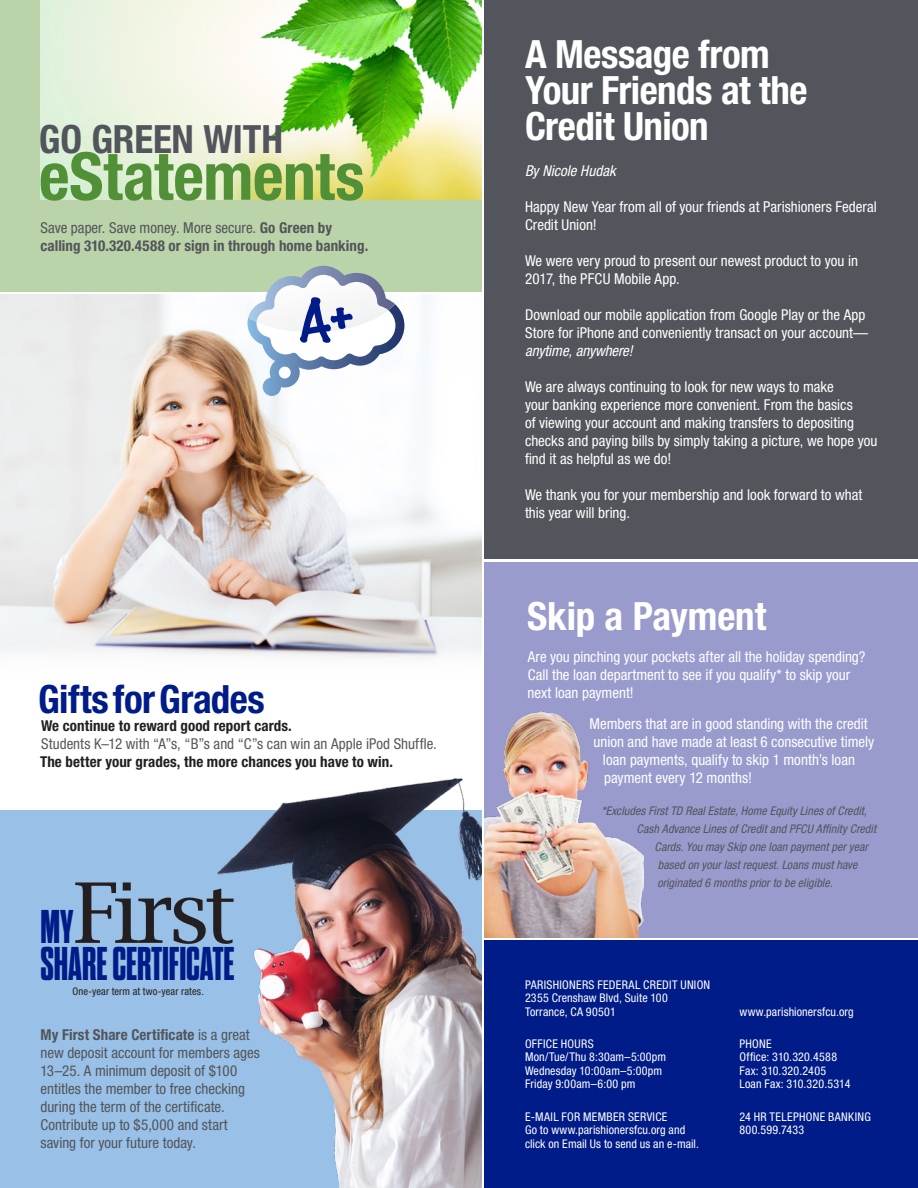
<style>
.page{position:relative;width:918px;height:1188px;background:#fff}
.page>*{position:absolute;margin:0;border:0;box-sizing:border-box;transform-origin:0 0}
.t1{font:83.55px "Lucida Bright";letter-spacing:-.065em;color:#231f20}
.story_title_white{font:700 condensed 66px "Helvetica Neue LT Std";letter-spacing:-.005em;color:#519037}
.t2{font:100 54px "Marker Felt";color:#001c88}
.t3{font:700 expanded 47.25px "Dharma Gothic M";color:#001c88}
.story_title_white-2{font:700 condensed 39px/36px "Helvetica Neue LT Std";letter-spacing:-.015em;color:#fff}
.t4{font:700 condensed 39px "Helvetica Neue LT Std";letter-spacing:-.015em;color:#001c88}
.story_title_white-3{font:700 condensed 39px "Helvetica Neue LT Std";letter-spacing:-.005em;color:#52555b}
.story_white{font:condensed 15px/18px "Helvetica Neue LT Std";color:#fff}
.t5{font:condensed 15px/18px "Helvetica Neue LT Std";color:#52555b}
.story_white-2{font:700 condensed 15px/18px "Helvetica Neue LT Std";letter-spacing:.005em;color:#52555b}
.t6{font:700 condensed 15px "Helvetica Neue LT Std";letter-spacing:.005em;color:#231f20}
.t7{font:condensed 15px "Helvetica Neue LT Std";letter-spacing:.005em;color:#57585a}
.t8{font:italic condensed 15px "Helvetica Neue LT Std";color:#fff}
.t9{font:condensed 12px/13.5px "Helvetica Neue LT Std";letter-spacing:.02em;color:#fff}
.story_white-3{font:italic condensed 12px "Helvetica Neue LT Std";letter-spacing:.005em;color:#52555b}
.t10{font:condensed 10.5px "Helvetica Neue LT Std";letter-spacing:.015em;color:#231f20}
.s1{font-weight:400}
.s2{font-weight:700}
.s3{font-style:italic}
</style>
<div class="page">
<div style="left:484px;top:940px;width:434px;height:248px;background:#001c88"></div>
<div style="left:484px;top:0;width:434px;height:559px;background:#52555b"></div>
<div style="left:484px;top:562px;width:434px;height:375px;background:#9a9bcd"></div>
<div style="left:0;top:0;width:482px;height:291px;background:#bad3a9"></div>
<img style="left:484px;top:711px;width:159px;height:226px">
<div style="left:0;top:810px;width:482px;height:378px;background:#99c0e6"></div>
<img style="left:0;top:294px;width:481px;height:363px">
<svg style="left:248px;top:266px;width:147px;height:130px"></svg>
<img style="left:40px;top:0;width:442px;height:200px">
<img style="left:217px;top:778px;width:265px;height:410px">
<p class="story_title_white-3" style="left:39px;top:115px;width:246px">GO GREEN WITH</p>
<p class="story_title_white" style="left:39px;top:136px;width:327px">eStatements</p>
<p class="story_white-2" style="left:40px;top:218px;width:329px"><span class="s1">Save paper. Save money. More secure.</span> Go Green by calling 310.320.4588 or sign in through home banking.</p>
<p class="t2" style="left:298px;top:278px;width:56px">A+</p>
<p class="t4" style="left:38px;top:675px;width:228px">GiftsforGrades</p>
<p class="t6" style="left:41px;top:717px;width:252px">We continue to reward good report cards.</p>
<p class="t7" style="left:41px;top:735px;width:397px">Students K–12 with “A”s, “B”s and “C”s can win an Apple iPod Shuffle.</p>
<p class="t6" style="left:40px;top:753px;width:355px">The better your grades, the more chances you have to win.</p>
<p class="t1" style="left:74px;top:865px;width:164px">First</p>
<p class="t3" style="left:40px;top:941px;width:196px">SHARE CERTIFICATE</p>
<p class="t3" style="left:40px;top:904px;width:35px">MY</p>
<p class="t10" style="left:72px;top:985px;width:133px">One-year term at two-year rates.</p>
<p class="t5" style="left:40px;top:1025px;width:221px"><span class="s2">My First Share Certificate</span> is a great new deposit account for members ages 13–25. A minimum deposit of $100 entitles the member to free checking during the term of the certificate.<br>Contribute up to $5,000 and start saving for your future today.</p>
<p class="story_title_white-2" style="left:525px;top:36px;width:284px">A Message from<br>Your Friends at the<br>Credit Union</p>
<p class="t8" style="left:525px;top:162px;width:92px">By Nicole Hudak</p>
<p class="story_white" style="left:525px;top:198px;width:353px">Happy New Year from all of your friends at Parishioners Federal<br>Credit Union!</p>
<p class="story_white" style="left:525px;top:252px;width:334px">We were very proud to present our newest product to you in<br>2017, the PFCU Mobile App.</p>
<p class="story_white" style="left:525px;top:306px;width:345px">Download our mobile application from Google Play or the App<br>Store for iPhone and conveniently transact on your account— <span class="s3">anytime, anywhere!</span></p>
<p class="story_white" style="left:525px;top:378px;width:354px">We are always continuing to look for new ways to make<br>your banking experience more convenient. From the basics<br>of viewing your account and making transfers to depositing checks and paying bills by simply taking a picture, we hope you find it as helpful as we do!</p>
<p class="story_white" style="left:525px;top:486px;width:339px">We thank you for your membership and look forward to what this year will bring.</p>
<p class="story_title_white-2" style="left:527px;top:598px;width:241px">Skip a Payment</p>
<p class="story_white" style="left:528px;top:647px;width:339px">Are you pinching your pockets after all the holiday spending?<br>Call the loan department to see if you qualify* to skip your next loan payment!</p>
<p class="story_white" style="left:589px;top:715px;width:280px">Members that are in good standing with the credit</p>
<p class="story_white" style="left:594px;top:733px;width:282px">union and have made at least 6 consecutive timely</p>
<p class="story_white" style="left:603px;top:751px;width:254px">loan payments, qualify to skip 1 month’s loan</p>
<p class="story_white" style="left:604px;top:769px;width:149px">payment every 12 months!</p>
<p class="story_white-3" style="left:602px;top:804px;width:267px">*Excludes First TD Real Estate, Home Equity Lines of Credit,</p>
<p class="story_white-3" style="left:637px;top:822px;width:241px">Cash Advance Lines of Credit and PFCU Affinity Credit</p>
<p class="story_white-3" style="left:655px;top:840px;width:215px">Cards. You may Skip one loan payment per year</p>
<p class="story_white-3" style="left:658px;top:858px;width:201px">based on your last request. Loans must have</p>
<p class="story_white-3" style="left:657px;top:876px;width:177px">originated 6 months prior to be eligible.</p>
<p class="t9" style="left:525px;top:978px;width:187px">PARISHIONERS FEDERAL CREDIT UNION</p>
<p class="t9" style="left:525px;top:991px;width:144px">2355 Crenshaw Blvd, Suite 100</p>
<p class="t9" style="left:525px;top:1005px;width:92px">Torrance, CA 90501</p>
<p class="t9" style="left:740px;top:1005px;width:116px">www.parishionersfcu.org</p>
<p class="t9" style="left:525px;top:1037px;width:70px">OFFICE HOURS</p>
<p class="t9" style="left:525px;top:1050px;width:143px">Mon/Tue/Thu 8:30am–5:00pm</p>
<p class="t9" style="left:525px;top:1064px;width:139px">Wednesday 10:00am–5:00pm</p>
<p class="t9" style="left:525px;top:1077px;width:112px">Friday 9:00am–6:00 pm</p>
<p class="t9" style="left:525px;top:1109px;width:144px">E-MAIL FOR MEMBER SERVICE</p>
<p class="t9" style="left:525px;top:1123px;width:175px">Go to www.parishionersfcu.org and click on Email Us to send us an e-mail.</p>
<p class="t9" style="left:740px;top:1037px;width:34px">PHONE</p>
<p class="t9" style="left:740px;top:1050px;width:99px">Office: 310.320.4588</p>
<p class="t9" style="left:740px;top:1064px;width:88px">Fax: 310.320.2405</p>
<p class="t9" style="left:740px;top:1077px;width:112px">Loan Fax: 310.320.5314</p>
<p class="t9" style="left:740px;top:1109px;width:133px">24 HR TELEPHONE BANKING</p>
<p class="t9" style="left:740px;top:1123px;width:66px">800.599.7433</p>
</div>
